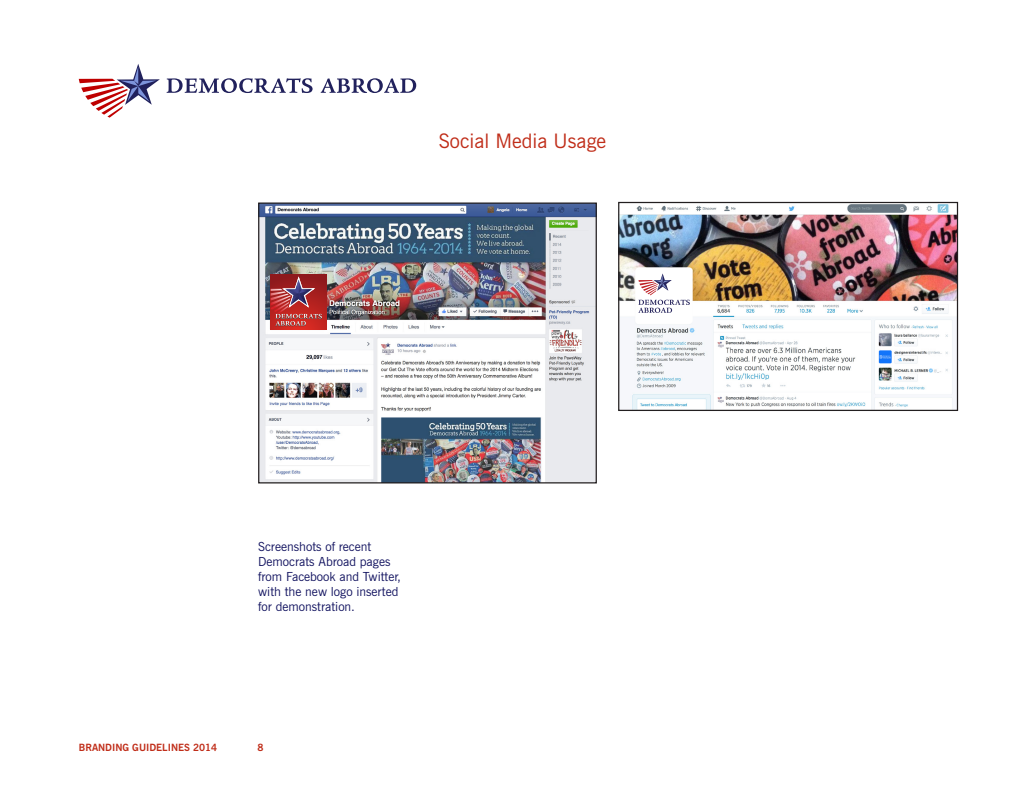
<style>
.page{position:relative;width:1035px;height:810px;background:#fff}
.page>*{position:absolute;margin:0;border:0;box-sizing:border-box;transform-origin:0 0}
.headline{font:20px "News Gothic BT";color:#c02d19}
.subhead_1{font:12.5px/15px "News Gothic BT";color:#11125f}
.t1{font:700 10px "News Gothic BT";color:#c02d19}
</style>
<div class="page">
<svg style="left:167px;top:78px;width:146px;height:15px"></svg>
<svg style="left:321px;top:78px;width:95px;height:15px"></svg>
<svg style="left:79px;top:64px;width:81px;height:54px"></svg>
<img style="left:260px;top:204px;width:335px;height:277px">
<svg style="left:271px;top:274px;width:55px;height:56px"></svg>
<svg style="left:271px;top:275px;width:51px;height:51px;background:#ab3d42"></svg>
<div style="left:258px;top:202px;width:339px;height:281px;border:1px solid #231f20"></div>
<img style="left:620px;top:204px;width:336px;height:205px">
<div style="left:636px;top:267px;width:57px;height:57px;background:#fff;border-radius:4px"></div>
<svg style="left:638px;top:273px;width:52px;height:40px"></svg>
<div style="left:618px;top:202px;width:340px;height:209px;border:1px solid #231f20"></div>
<p class="headline" style="left:439px;top:129px;width:169px">Social Media Usage</p>
<p class="subhead_1" style="left:258px;top:539px;width:144px">Screenshots of recent<br>Democrats Abroad pages from Facebook and Twitter, with the new logo inserted for demonstration.</p>
<p class="t1" style="left:79px;top:741px;width:140px">BRANDING GUIDELINES 2014</p>
<p class="t1" style="left:258px;top:741px;width:8px">8</p>
</div>
